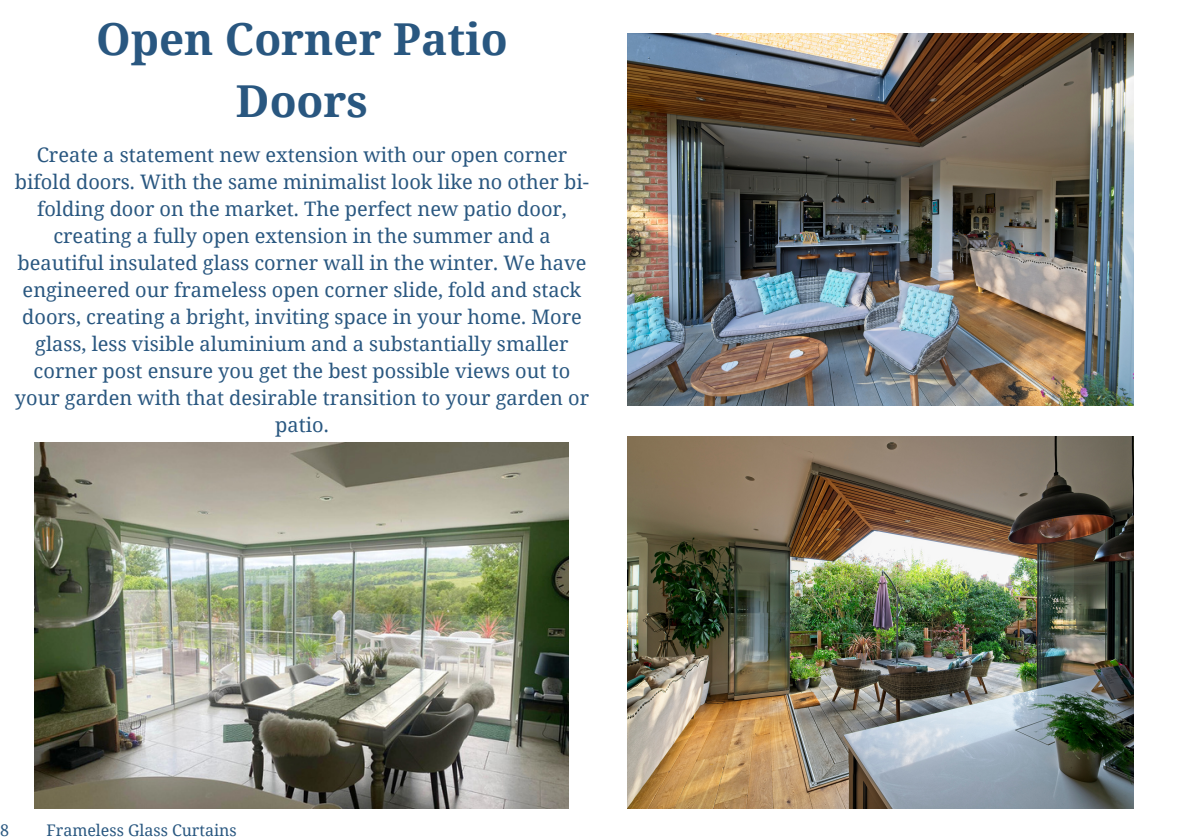
<style>
.page{position:relative;width:1190px;height:839px;background:#fff}
.page>*{position:absolute;margin:0;border:0;box-sizing:border-box;transform-origin:0 0}
.t1{font:700 44px/61.6px "Noto Serif";color:#295780;text-align:center}
.t2{font:20px/27px "Noto Serif";color:#295780;text-align:center}
.t3{font:16px "Noto Serif";color:#295780}
</style>
<div class="page">
<img style="left:628px;top:34px;width:505px;height:372px">
<img style="left:628px;top:436px;width:505px;height:372px">
<img style="left:35px;top:442px;width:534px;height:366px">
<p class="t1" style="left:96px;top:8px;width:413px">Open Corner Patio<br>Doors</p>
<p class="t2" style="left:15px;top:141px;width:576px">Create a statement new extension with our open corner bifold doors. With the same minimalist look like no other bi&shy;folding door on the market. The perfect new patio door, creating a fully open extension in the summer and a beautiful insulated glass corner wall in the winter. We have engineered our frameless open corner slide, fold and stack doors, creating a bright, inviting space in your home. More glass, less visible aluminium and a substantially smaller corner post ensure you get the best possible views out to your garden with that desirable transition to your garden or patio.</p>
<p class="t3" style="left:0;top:818px;width:10px">8</p>
<p class="t3" style="left:46px;top:818px;width:192px">Frameless Glass Curtains</p>
</div>
